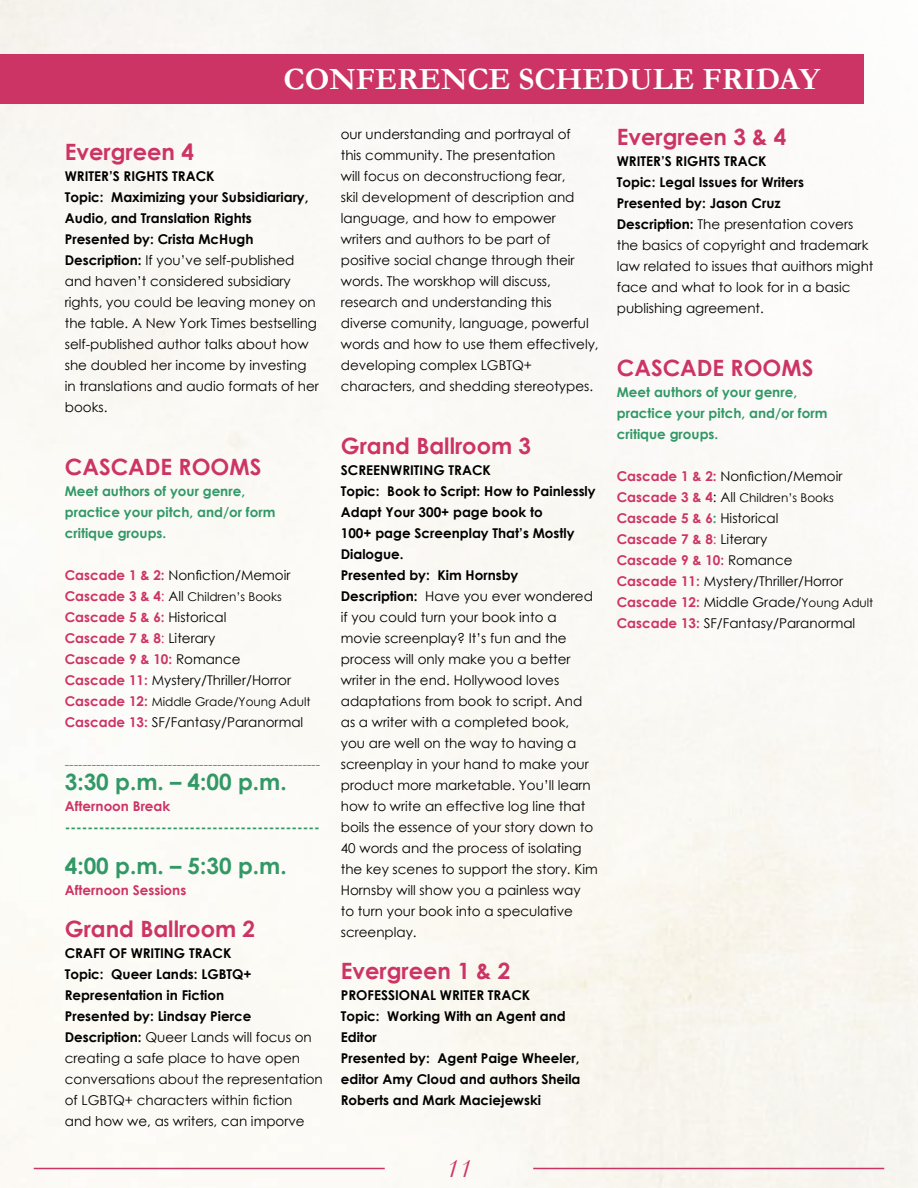
<style>
.page{position:relative;width:918px;height:1188px;background:#fff}
.page>*{position:absolute;margin:0;border:0;box-sizing:border-box;transform-origin:0 0}
.t1{font:700 31.2px "Garamond";color:#fff}
.t2{font:italic 27px "Garamond";color:#cd3466}
.t3{font:700 22.5px "Century Gothic";color:#cd3466}
.t4{font:700 22.5px "Century Gothic";color:#319866}
.t5{font:13.5px/21px "Century Gothic";color:#000}
.t6{font:700 13.5px/21px "Century Gothic";color:#319866}
.t7{font:700 13.5px/21px "Century Gothic";color:#000}
.t8{font:13.5px "Century Gothic";color:#319866}
.t9{font:700 13.5px "Century Gothic";color:#cd3466}
.t10{font:12px "Century Gothic";color:#000}
.s1{font-weight:700}
.s2{font-weight:700;color:#cd3466}
.s3{font-weight:700;font-size:13.5px;color:#cd3466}
.s4{font-size:13.5px;color:#cd3466}
.s5{font-size:13.5px}
.s6{color:#cd3466}
.s7{font-weight:700;color:#319866}
.s8{font-size:12px}
</style>
<div class="page">
<div style="left:0;top:54px;width:864px;height:50px;background:#cd3466"></div>
<hr style="left:34px;top:1168px;width:351px;height:1px;background:#cd3466">
<hr style="left:533px;top:1168px;width:351px;height:1px;background:#cd3466">
<h1 class="t1" style="left:284px;top:58px;width:538px">CONFERENCE SCHEDULE FRIDAY</h1>
<h3 class="t3" style="left:65px;top:134px;width:131px">Evergreen 4</h3>
<p class="t5" style="left:65px;top:165px;width:256px"><span class="s1">WRITER’S RIGHTS TRACK<br>Topic: Maximizing your Subsidiariary,<br>Audio, and Translation Rights<br>Presented by: Crista McHugh<br>Description:</span> If you’ve self-published and haven’t considered subsidiary rights, you could be leaving money on the table. A New York Times bestselling self-published author talks about how she doubled her income by investing in translations and audio formats of her books.</p>
<h3 class="t3" style="left:65px;top:449px;width:198px">CASCADE ROOMS</h3>
<p class="t6" style="left:65px;top:480px;width:212px">Meet authors of your genre, practice your pitch, and/or form critique groups.</p>
<p class="t5" style="left:65px;top:564px;width:227px"><span class="s2">Cascade 1 &amp; 2:</span> Nonfiction/Memoir</p>
<p class="t10" style="left:65px;top:588px;width:219px"><span class="s3">Cascade 3 &amp; 4</span><span class="s4">:</span> <span class="s5">All</span> Children’s Books</p>
<p class="t5" style="left:65px;top:606px;width:228px"><span class="s2">Cascade 5 &amp; 6:</span> Historical<br><span class="s2">Cascade 7 &amp; 8</span><span class="s6">:</span> Literary<br><span class="s2">Cascade 9 &amp; 10:</span> Romance<br><span class="s2">Cascade 11:</span> Mystery/Thriller/Horror</p>
<p class="t10" style="left:65px;top:693px;width:247px"><span class="s3">Cascade 12:</span> Middle Grade/Young Adult</p>
<p class="t5" style="left:65px;top:711px;width:240px"><span class="s2">Cascade 13:</span> SF/Fantasy/Paranormal</p>
<p class="t8" style="left:65px;top:754px;width:257px">---------------------------------------------------------</p>
<h3 class="t4" style="left:65px;top:764px;width:223px">3:30 p.m. – 4:00 p.m.</h3>
<p class="t9" style="left:65px;top:795px;width:107px">Afternoon Break</p>
<p class="t6" style="left:65px;top:816px;width:257px">---------------------------------------------</p>
<h3 class="t4" style="left:65px;top:848px;width:223px">4:00 p.m. – 5:30 p.m.</h3>
<p class="t9" style="left:65px;top:879px;width:123px">Afternoon Sessions</p>
<h3 class="t3" style="left:65px;top:911px;width:192px">Grand Ballroom 2</h3>
<p class="t5" style="left:65px;top:942px;width:259px"><span class="s1">CRAFT OF WRITING TRACK<br>Topic: Queer Lands: LGBTQ+<br>Representation in Fiction<br>Presented by: Lindsay Pierce<br>Description:</span> Queer Lands will focus on creating a safe place to have open conversations about the representation of LGBTQ+ characters within fiction<br>and how we, as writers, can imporve</p>
<p class="t5" style="left:341px;top:123px;width:259px">our understanding and portrayal of<br>this community. The presentation<br>will focus on deconstructiong fear,<br>skil development of description and language, and how to empower writers and authors to be part of positive social change through their words. The worskhop will discuss, research and understanding this diverse comunity, language, powerful words and how to use them effectively, developing complex LGBTQ+ characters, and shedding stereotypes.</p>
<h3 class="t3" style="left:341px;top:428px;width:192px">Grand Ballroom 3</h3>
<p class="t5" style="left:341px;top:459px;width:258px"><span class="s1">SCREENWRITING TRACK<br>Topic: Book to Script: How to Painlessly<br>Adapt Your 300+ page book to<br>100+ page Screenplay That’s Mostly<br>Dialogue.<br>Presented by: Kim Hornsby<br>Description:</span> Have you ever wondered if you could turn your book into a movie screenplay? It’s fun and the process will only make you a better writer in the end. Hollywood loves adaptations from book to script. And as a writer with a completed book,<br>you are well on the way to having a screenplay in your hand to make your product more marketable. You’ll learn how to write an effective log line that boils the essence of your story down to<br>40 words and the process of isolating the key scenes to support the story. Kim<br>Hornsby will show you a painless way<br>to turn your book into a speculative screenplay.</p>
<h3 class="t3" style="left:341px;top:953px;width:171px">Evergreen 1 &amp; 2</h3>
<p class="t7" style="left:341px;top:984px;width:241px">PROFESSIONAL WRITER TRACK<br>Topic: Working With an Agent and<br>Editor<br>Presented by: Agent Paige Wheeler, editor Amy Cloud and authors Sheila<br>Roberts and Mark Maciejewski</p>
<h2 class="t2" style="left:446px;top:1151px;width:27px">11</h2>
<h3 class="t3" style="left:617px;top:120px;width:171px">Evergreen 3 &amp; 4</h3>
<p class="t5" style="left:617px;top:151px;width:258px"><span class="s1">WRITER’S RIGHTS TRACK<br>Topic: Legal Issues for Writers<br>Presented by: Jason Cruz<br>Description:</span> The presentation covers the basics of copyright and trademark law related to issues that auithors might face and what to look for in a basic publishing agreement.</p>
<h3 class="t3" style="left:617px;top:351px;width:198px">CASCADE ROOMS</h3>
<p class="t6" style="left:617px;top:381px;width:212px">Meet authors of your genre, practice your pitch, and/or form critique groups.</p>
<p class="t5" style="left:617px;top:466px;width:227px"><span class="s2">Cascade 1 &amp; 2:</span> Nonfiction/Memoir</p>
<p class="t10" style="left:617px;top:490px;width:219px"><span class="s3">Cascade 3 &amp; 4</span><span class="s5">: All</span> Children’s Books</p>
<p class="t5" style="left:617px;top:508px;width:258px"><span class="s2">Cascade 5 &amp; 6</span><span class="s7">:</span> Historical<br><span class="s2">Cascade 7 &amp; 8</span><span class="s6">:</span> Literary<br><span class="s2">Cascade 9 &amp; 10:</span> Romance<br><span class="s2">Cascade 11:</span> Mystery/Thriller/Horror<br><span class="s2">Cascade 12:</span> Middle Grade/<span class="s8">Young Adult<br></span><span class="s2">Cascade 13:</span> SF/Fantasy/Paranormal</p>
</div>
